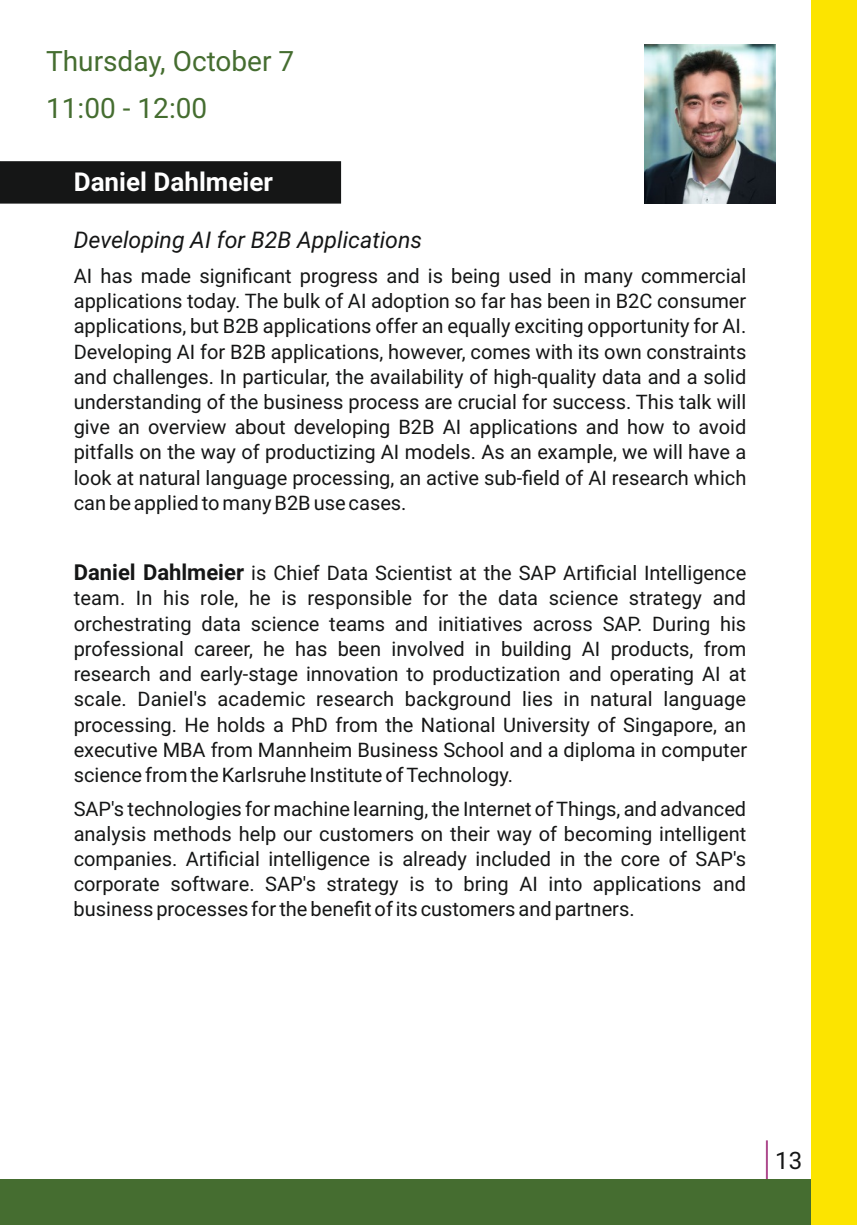
<style>
.page{position:relative;width:857px;height:1225px;background:#fff}
.page>*{position:absolute;margin:0;border:0;box-sizing:border-box;transform-origin:0 0}
.t1{font:28px/47px "Roboto";color:#456d30}
.t2{font:700 26px "Roboto";color:#fff}
.t3{font:24px "Roboto";color:#151616}
.t4{font:italic 23px "Roboto";color:#151616}
.t5{font:20px/25.2px "Roboto";color:#151616;text-align:justify}
.s1{font-weight:700;font-size:22px}
</style>
<div class="page">
<hr style="left:765px;top:1140px;width:2px;height:39px;background:#ad498c">
<div style="left:0;top:1179px;width:811px;height:46px;background:#456d30"></div>
<div style="left:811px;top:0;width:45px;height:1225px;background:#fce400"></div>
<div style="left:0;top:161px;width:341px;height:43px;background:#151616"></div>
<img style="left:644px;top:45px;width:131px;height:158px">
<h1 class="t1" style="left:46px;top:41px;width:249px">Thursday, October 7<br>11:00 - 12:00</h1>
<h2 class="t2" style="left:74px;top:172px;width:201px">Daniel Dahlmeier</h2>
<p class="t4" style="left:74px;top:231px;width:350px">Developing AI for B2B Applications</p>
<p class="t5" style="left:74px;top:265px;width:673px">AI has made significant progress and is being used in many commercial applications today. The bulk of AI adoption so far has been in B2C consumer applications, but B2B applications offer an equally exciting opportunity for AI.<br>Developing AI for B2B applications, however, comes with its own constraints and challenges. In particular, the availability of high-quality data and a solid understanding of the business process are crucial for success. This talk will give an overview about developing B2B AI applications and how to avoid pitfalls on the way of productizing AI models. As an example, we will have a look at natural language processing, an active sub-field of AI research which can be applied to many B2B use cases.</p>
<p class="t5" style="left:74px;top:562px;width:674px"><span class="s1">Daniel Dahlmeier</span> is Chief Data Scientist at the SAP Artificial Intelligence team. In his role, he is responsible for the data science strategy and orchestrating data science teams and initiatives across SAP. During his professional career, he has been involved in building AI products, from research and early-stage innovation to productization and operating AI at scale. Daniel's academic research background lies in natural language processing. He holds a PhD from the National University of Singapore, an executive MBA from Mannheim Business School and a diploma in computer science from the Karlsruhe Institute of Technology.</p>
<p class="t5" style="left:74px;top:798px;width:673px">SAP's technologies for machine learning, the Internet of Things, and advanced analysis methods help our customers on their way of becoming intelligent companies. Artificial intelligence is already included in the core of SAP's corporate software. SAP's strategy is to bring AI into applications and business processes for the benefit of its customers and partners.</p>
<p class="t3" style="left:774px;top:1150px;width:28px">13</p>
</div>
